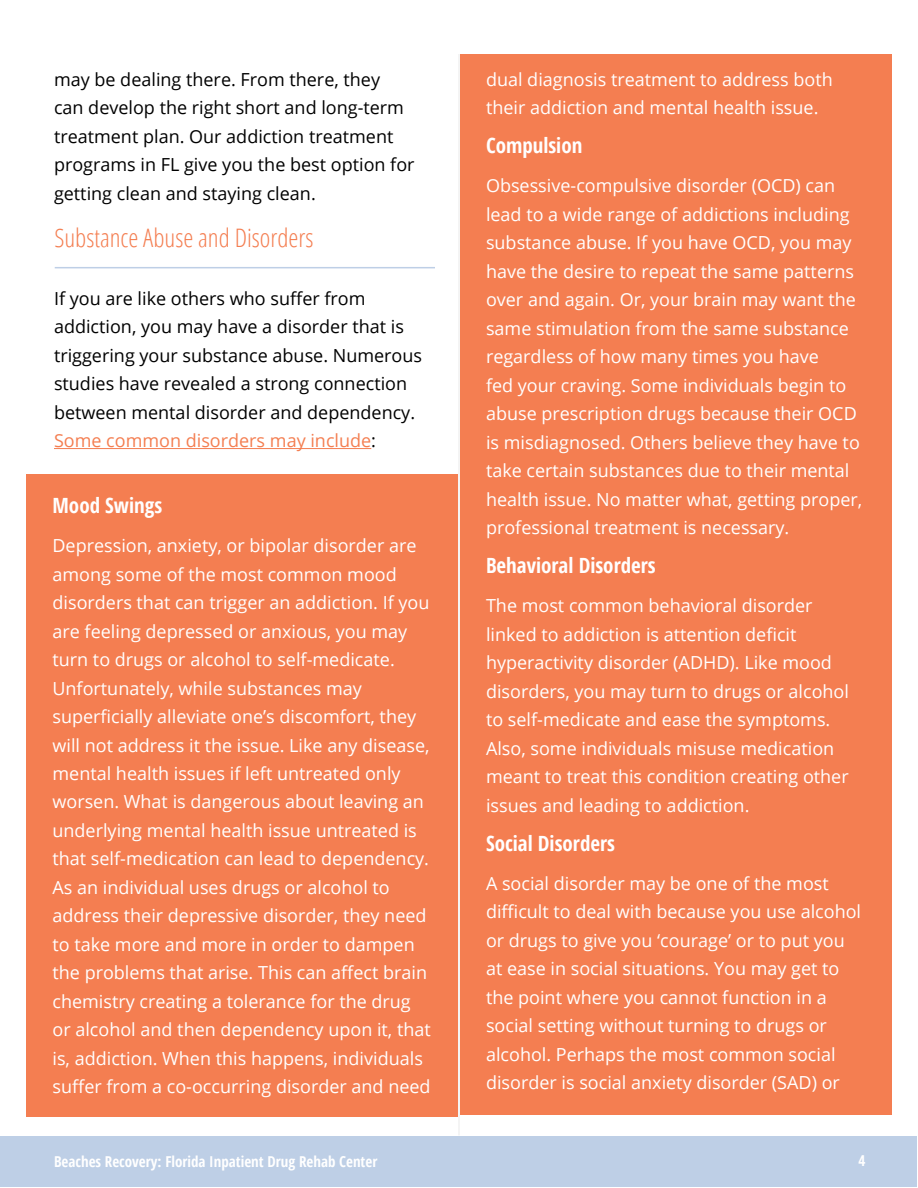
<style>
.page{position:relative;width:918px;height:1188px;background:#fff}
.page>*{position:absolute;margin:0;border:0;box-sizing:border-box;transform-origin:0 0}
.t1{font:300 condensed 25.5px "Open Sans";color:#f47e51}
.t2{font:700 condensed 21px "Open Sans";color:#fff}
.t3{font:18px/28.5px "Open Sans";color:#fff}
.t4{font:18px/28.5px "Open Sans";color:#000}
.t5{font:700 condensed 15px "Open Sans";color:#fff}
.s1{color:#f47e51}
</style>
<div class="page">
<div style="left:1px;top:1136px;width:916px;height:51px;background:#becfe6"></div>
<hr style="left:458px;top:54px;width:2px;height:1082px;background:#000">
<hr style="left:55px;top:267px;width:380px;height:1px;background:#becfe6">
<hr style="left:54px;top:448px;width:317px;height:1px;background:#f47e51">
<div style="left:460px;top:54px;width:432px;height:1060px;background:#f47e51"></div>
<div style="left:26px;top:474px;width:432px;height:642px;background:#f47e51"></div>
<p class="t4" style="left:54px;top:65px;width:362px">may be dealing there. From there, they<br>can develop the right short and long-term treatment plan. Our addiction treatment programs in FL give you the best option for getting clean and staying clean.</p>
<p class="t3" style="left:486px;top:65px;width:348px">dual diagnosis treatment to address both their addiction and mental health issue.</p>
<p class="t2" style="left:486px;top:131px;width:98px">Compulsion</p>
<p class="t3" style="left:486px;top:171px;width:378px">Obsessive-compulsive disorder (OCD) can lead to a wide range of addictions including substance abuse. If you have OCD, you may have the desire to repeat the same patterns over and again. Or, your brain may want the same stimulation from the same substance regardless of how many times you have<br>fed your craving. Some individuals begin to abuse prescription drugs because their OCD is misdiagnosed. Others believe they have to take certain substances due to their mental health issue. No matter what, getting proper, professional treatment is necessary.</p>
<p class="t2" style="left:486px;top:551px;width:171px">Behavioral Disorders</p>
<p class="t3" style="left:486px;top:591px;width:365px">The most common behavioral disorder linked to addiction is attention deficit hyperactivity disorder (ADHD). Like mood disorders, you may turn to drugs or alcohol to self-medicate and ease the symptoms.<br>Also, some individuals misuse medication meant to treat this condition creating other issues and leading to addiction.</p>
<p class="t2" style="left:486px;top:829px;width:131px">Social Disorders</p>
<p class="t3" style="left:486px;top:869px;width:377px">A social disorder may be one of the most difficult to deal with because you use alcohol or drugs to give you ‘courage’ or to put you at ease in social situations. You may get to the point where you cannot function in a social setting without turning to drugs or alcohol. Perhaps the most common social disorder is social anxiety disorder (SAD) or</p>
<h1 class="t1" style="left:54px;top:221px;width:261px">Substance Abuse and Disorders</h1>
<p class="t4" style="left:54px;top:283px;width:370px">If you are like others who suffer from addiction, you may have a disorder that is triggering your substance abuse. Numerous studies have revealed a strong connection between mental disorder and dependency.<br><span class="s1">Some common disorders may include</span>:</p>
<p class="t2" style="left:52px;top:491px;width:111px">Mood Swings</p>
<p class="t3" style="left:52px;top:531px;width:380px">Depression, anxiety, or bipolar disorder are among some of the most common mood disorders that can trigger an addiction. If you are feeling depressed or anxious, you may turn to drugs or alcohol to self-medicate.<br>Unfortunately, while substances may superficially alleviate one’s discomfort, they will not address it the issue. Like any disease, mental health issues if left untreated only worsen. What is dangerous about leaving an underlying mental health issue untreated is that self-medication can lead to dependency.<br>As an individual uses drugs or alcohol to address their depressive disorder, they need to take more and more in order to dampen the problems that arise. This can affect brain chemistry creating a tolerance for the drug or alcohol and then dependency upon it, that is, addiction. When this happens, individuals suffer from a co-occurring disorder and need</p>
<p class="t5" style="left:54px;top:1152px;width:325px">Beaches Recovery: Florida Inpatient Drug Rehab Center</p>
<p class="t5" style="left:859px;top:1150px;width:8px">4</p>
</div>
